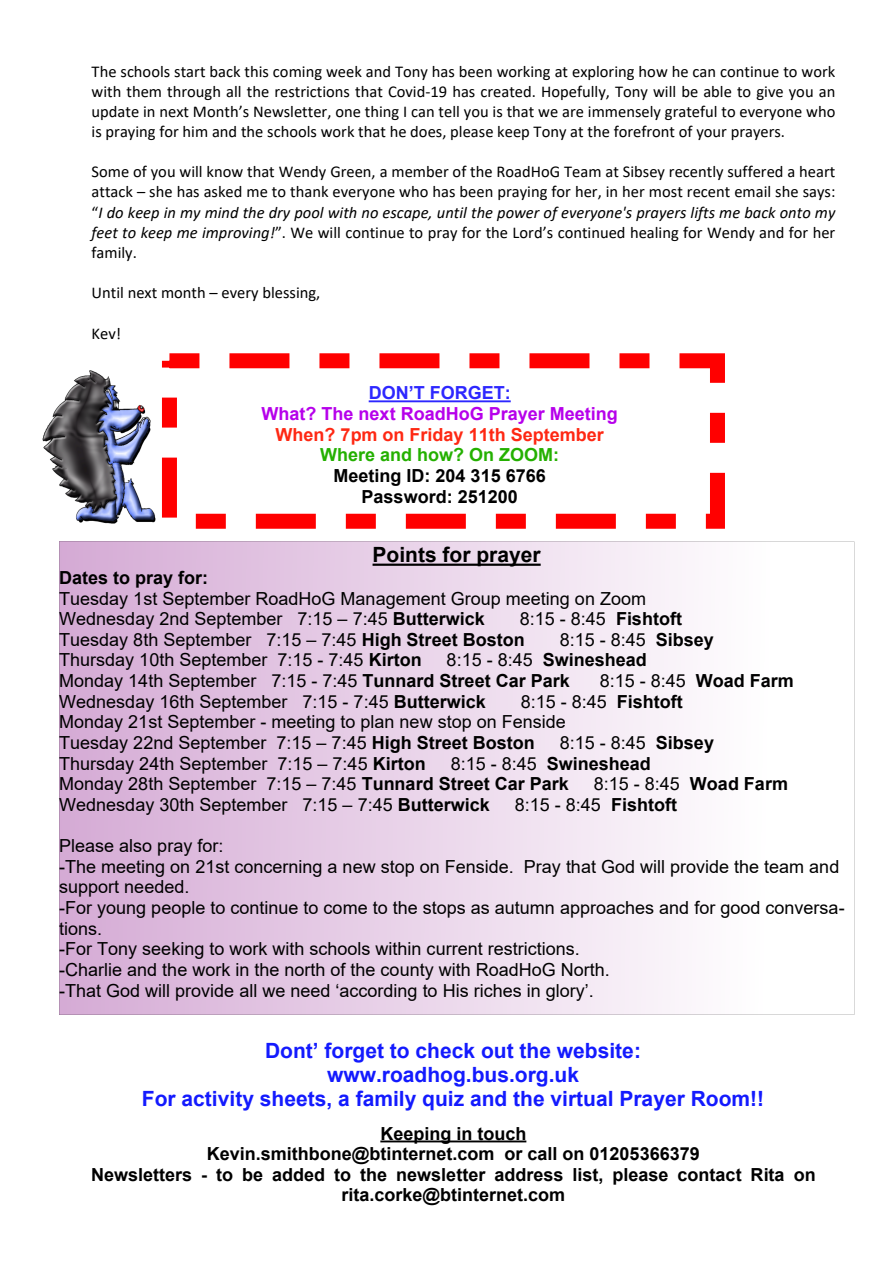
<style>
.page{position:relative;width:893px;height:1263px;background:#fff}
.page>*{position:absolute;margin:0;border:0;box-sizing:border-box;transform-origin:0 0}
.t1{font:700 21px/24.2px "Arial";color:#131afe;text-align:center}
.t2{font:700 21px "Arial";color:#000}
.t3{font:18px/20.7px "Arial";color:#000}
.t4{font:700 18px/20.7px "Arial";color:#000;text-align:center}
.t5{font:700 18px "Arial";color:#b600eb}
.t6{font:700 18px "Arial";color:#fe2813}
.t7{font:700 18px "Arial";color:#24b000}
.t8{font:700 18px "Arial";color:#2d27ff}
.t9{font:16.5px/20.1px "Calibri";color:#000;text-align:justify}
.s1{font-style:italic}
.s2{font-weight:700}
</style>
<div class="page">
<hr style="left:380px;top:1140px;width:146px;height:2px;background:#000">
<svg style="left:162px;top:353px;width:563px;height:176px"></svg>
<hr style="left:369px;top:400px;width:142px;height:2px;background:#2d27ff">
<svg style="left:59px;top:541px;width:795px;height:474px"></svg>
<hr style="left:373px;top:564px;width:168px;height:2px;background:#000">
<img style="left:43px;top:371px;width:112px;height:152px">
<p class="t9" style="left:92px;top:62px;width:745px">The schools start back this coming week and Tony has been working at exploring how he can continue to work with them through all the restrictions that Covid-19 has created. Hopefully, Tony will be able to give you an update in next Month’s Newsletter, one thing I can tell you is that we are immensely grateful to everyone who is praying for him and the schools work that he does, please keep Tony at the forefront of your prayers.</p>
<p class="t9" style="left:92px;top:163px;width:745px">Some of you will know that Wendy Green, a member of the RoadHoG Team at Sibsey recently suffered a heart attack – she has asked me to thank everyone who has been praying for her, in her most recent email she says: “<span class="s1">I do keep in my mind the dry pool with no escape, until the power of everyone's prayers lifts me back onto my feet to keep me improving!</span>”. We will continue to pray for the Lord’s continued healing for Wendy and for her family.</p>
<p class="t9" style="left:92px;top:284px;width:230px">Until next month – every blessing,</p>
<p class="t9" style="left:92px;top:324px;width:31px">Kev!</p>
<p class="t8" style="left:369px;top:386px;width:144px">DON’T FORGET:</p>
<p class="t5" style="left:262px;top:407px;width:358px">What? The next RoadHoG Prayer Meeting</p>
<p class="t6" style="left:276px;top:428px;width:330px">When? 7pm on Friday 11th September</p>
<p class="t7" style="left:320px;top:448px;width:241px">Where and how? On ZOOM:</p>
<p class="t4" style="left:334px;top:467px;width:214px">Meeting ID: 204 315 6766<br>Password: 251200</p>
<p class="t2" style="left:373px;top:547px;width:170px">Points for prayer</p>
<p class="t4" style="left:59px;top:569px;width:151px">Dates to pray for:</p>
<p class="t3" style="left:59px;top:589px;width:588px">Tuesday 1st September RoadHoG Management Group meeting on Zoom<br>Wednesday 2nd September 7:15 – 7:45 <span class="s2">Butterwick</span></p>
<p class="t3" style="left:59px;top:610px;width:624px;text-indent:461px">8:15 - 8:45 <span class="s2">Fishtoft<br></span>Tuesday 8th September 7:15 – 7:45 <span class="s2">High Street Boston</span></p>
<p class="t3" style="left:560px;top:631px;width:156px">8:15 - 8:45 <span class="s2">Sibsey</span></p>
<p class="t3" style="left:59px;top:651px;width:364px">Thursday 10th September 7:15 - 7:45 <span class="s2">Kirton</span></p>
<p class="t3" style="left:59px;top:651px;width:589px;text-indent:387px">8:15 - 8:45 <span class="s2">Swineshead<br></span>Monday 14th September 7:15 - 7:45 <span class="s2">Tunnard Street Car Park</span></p>
<p class="t3" style="left:600px;top:672px;width:196px">8:15 - 8:45 <span class="s2">Woad Farm</span></p>
<p class="t3" style="left:59px;top:693px;width:428px">Wednesday 16th September 7:15 - 7:45 <span class="s2">Butterwick</span></p>
<p class="t3" style="left:59px;top:693px;width:625px;text-indent:462px">8:15 - 8:45 <span class="s2">Fishtoft<br></span>Monday 21st September - meeting to plan new stop on Fenside<br>Tuesday 22nd September 7:15 – 7:45 <span class="s2">High Street Boston</span></p>
<p class="t3" style="left:560px;top:734px;width:156px">8:15 - 8:45 <span class="s2">Sibsey</span></p>
<p class="t3" style="left:59px;top:755px;width:368px">Thursday 24th September 7:15 – 7:45 <span class="s2">Kirton</span></p>
<p class="t3" style="left:59px;top:755px;width:593px;text-indent:391px">8:15 - 8:45 <span class="s2">Swineshead<br></span>Monday 28th September 7:15 – 7:45 <span class="s2">Tunnard Street Car Park</span></p>
<p class="t3" style="left:594px;top:775px;width:196px">8:15 - 8:45 <span class="s2">Woad Farm</span></p>
<p class="t3" style="left:59px;top:796px;width:432px">Wednesday 30th September 7:15 – 7:45 <span class="s2">Butterwick</span></p>
<p class="t3" style="left:515px;top:796px;width:164px">8:15 - 8:45 <span class="s2">Fishtoft</span></p>
<p class="t3" style="left:59px;top:837px;width:787px">Please also pray for:<br>-The meeting on 21st concerning a new stop on Fenside. Pray that God will provide the team and support needed.<br>-For young people to continue to come to the stops as autumn approaches and for good conversa&shy;tions.<br>-For Tony seeking to work with schools within current restrictions.<br>-Charlie and the work in the north of the county with RoadHoG North.<br>-That God will provide all we need ‘according to His riches in glory’.</p>
<p class="t1" style="left:142px;top:1040px;width:624px">Dont’ forget to check out the website: www.roadhog.bus.org.uk<br>For activity sheets, a family quiz and the virtual Prayer Room!!</p>
<p class="t4" style="left:91px;top:1124px;width:726px">Keeping in touch<br>Kevin.smithbone@btinternet.com or call on 01205366379<br>Newsletters - to be added to the newsletter address list, please contact Rita on rita.corke@btinternet.com</p>
</div>
